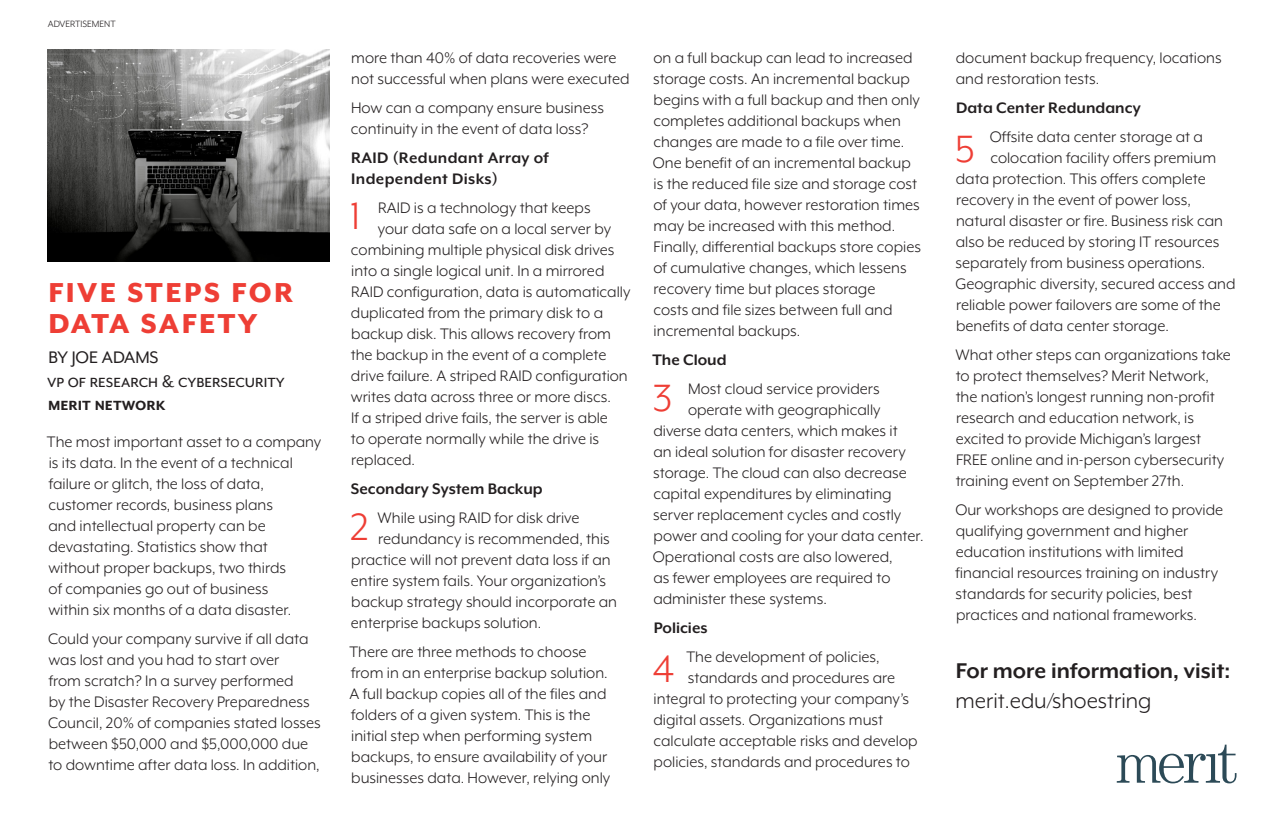
<style>
.page{position:relative;width:1286px;height:832px;background:#fff}
.page>*{position:absolute;margin:0;border:0;box-sizing:border-box;transform-origin:0 0}
.t1{font:43.75px "Mr Eaves XL Mod OT";color:#ee3e35}
.t2{font:800 31.5px "Mr Eaves XL Mod OT";letter-spacing:.08em;color:#ee3e35}
.t3{font:700 24.5px/29.4px "Mr Eaves XL Mod OT";color:#231f20}
.t4{font:19.25px/23.1px "Mr Eaves XL Mod OT";color:#231f20}
.t5{font:17.5px/21px "Mr Eaves XL Mod OT";color:#231f20}
.t6{font:700 17.5px "Mr Eaves XL Mod OT";color:#231f20}
.t7{font:700 17.5px/21px "Mr Eaves XL Mod OT";letter-spacing:.02em;color:#231f20}
.t8{font:10.5px "Mr Eaves XL Mod OT";color:#231f20}
.s1{font-weight:700}
.s2{font-weight:400}
</style>
<div class="page">
<svg style="left:1117px;top:744px;width:119px;height:39px"></svg>
<img style="left:48px;top:49px;width:281px;height:213px">
<p class="t8" style="left:48px;top:19px;width:69px">ADVERTISEMENT</p>
<p class="t2" style="left:48px;top:276px;width:246px">FIVE STEPS FOR</p>
<p class="t2" style="left:48px;top:308px;width:211px">DATA SAFETY</p>
<p class="t4" style="left:47px;top:346px;width:239px">BY JOE ADAMS<br>vp of research &amp; cybersecurity <span class="s1">merit network</span></p>
<p class="t5" style="left:47px;top:431px;width:276px">The most important asset to a company is its data. In the event of a technical failure or glitch, the loss of data, customer records, business plans<br>and intellectual property can be devastating. Statistics show that without proper backups, two thirds<br>of companies go out of business<br>within six months of a data disaster.</p>
<p class="t5" style="left:48px;top:628px;width:274px">Could your company survive if all data was lost and you had to start over<br>from scratch? In a survey performed<br>by the Disaster Recovery Preparedness Council, 20% of companies stated losses between $50,000 and $5,000,000 due to downtime after data loss. In addition,</p>
<p class="t5" style="left:351px;top:47px;width:280px">more than 40% of data recoveries were not successful when plans were executed</p>
<p class="t5" style="left:351px;top:97px;width:255px">How can a company ensure business continuity in the event of data loss?</p>
<p class="t7" style="left:351px;top:147px;width:199px">RAID (Redundant Array of<br>Independent Disks)</p>
<p class="t5" style="left:378px;top:197px;width:214px">RAID is a technology that keeps</p>
<p class="t5" style="left:378px;top:218px;width:235px">your data safe on a local server by</p>
<p class="t5" style="left:351px;top:239px;width:265px">combining multiple physical disk drives</p>
<p class="t5" style="left:351px;top:260px;width:255px">into a single logical unit. In a mirrored</p>
<p class="t5" style="left:351px;top:281px;width:281px">RAID configuration, data is automatically</p>
<p class="t5" style="left:351px;top:302px;width:254px">duplicated from the primary disk to a</p>
<p class="t5" style="left:351px;top:323px;width:261px">backup disk. This allows recovery from</p>
<p class="t5" style="left:351px;top:344px;width:257px">the backup in the event of a complete</p>
<p class="t5" style="left:351px;top:365px;width:278px">drive failure. A striped RAID configuration</p>
<p class="t5" style="left:351px;top:386px;width:261px">writes data across three or more discs.</p>
<p class="t5" style="left:351px;top:407px;width:258px">If a striped drive fails, the server is able</p>
<p class="t5" style="left:351px;top:428px;width:250px">to operate normally while the drive is</p>
<p class="t5" style="left:351px;top:449px;width:65px">replaced.</p>
<p class="t6" style="left:351px;top:479px;width:193px">Secondary System Backup</p>
<p class="t5" style="left:378px;top:507px;width:203px">While using RAID for disk drive</p>
<p class="t5" style="left:378px;top:528px;width:233px">redundancy is recommended, this</p>
<p class="t5" style="left:351px;top:549px;width:261px">practice will not prevent data loss if an</p>
<p class="t5" style="left:351px;top:570px;width:257px">entire system fails. Your organization’s</p>
<p class="t5" style="left:351px;top:591px;width:267px">backup strategy should incorporate an</p>
<p class="t5" style="left:351px;top:612px;width:192px">enterprise backups solution.</p>
<p class="t5" style="left:349px;top:640px;width:262px">There are three methods to choose from in an enterprise backup solution.<br>A full backup copies all of the files and folders of a given system. This is the initial step when performing system backups, to ensure availability of your businesses data. However, relying only</p>
<p class="t1" style="left:350px;top:194px;width:12px">1</p>
<p class="t1" style="left:350px;top:504px;width:20px">2</p>
<p class="t5" style="left:653px;top:47px;width:270px">on a full backup can lead to increased storage costs. An incremental backup begins with a full backup and then only completes additional backups when changes are made to a file over time.<br>One benefit of an incremental backup is the reduced file size and storage cost of your data, however restoration times may be increased with this method.<br>Finally, differential backups store copies of cumulative changes, which lessens recovery time but places storage<br>costs and file sizes between full and incremental backups.</p>
<p class="t6" style="left:652px;top:351px;width:76px">The Cloud</p>
<p class="t5" style="left:688px;top:378px;width:193px">Most cloud service providers</p>
<p class="t5" style="left:688px;top:399px;width:194px">operate with geographically</p>
<p class="t5" style="left:653px;top:420px;width:246px">diverse data centers, which makes it</p>
<p class="t5" style="left:653px;top:441px;width:254px">an ideal solution for disaster recovery</p>
<p class="t5" style="left:653px;top:462px;width:255px">storage. The cloud can also decrease</p>
<p class="t5" style="left:653px;top:483px;width:240px">capital expenditures by eliminating</p>
<p class="t5" style="left:653px;top:504px;width:250px">server replacement cycles and costly</p>
<p class="t5" style="left:654px;top:525px;width:271px">power and cooling for your data center.</p>
<p class="t5" style="left:653px;top:546px;width:241px">Operational costs are also lowered,</p>
<p class="t5" style="left:653px;top:567px;width:239px">as fewer employees are required to</p>
<p class="t5" style="left:653px;top:588px;width:175px">administer these systems.</p>
<p class="t6" style="left:654px;top:619px;width:55px">Policies</p>
<p class="t5" style="left:686px;top:646px;width:195px">The development of policies,</p>
<p class="t5" style="left:688px;top:667px;width:209px">standards and procedures are</p>
<p class="t5" style="left:654px;top:688px;width:257px">integral to protecting your company’s</p>
<p class="t5" style="left:653px;top:709px;width:231px">digital assets. Organizations must</p>
<p class="t5" style="left:653px;top:730px;width:266px">calculate acceptable risks and develop</p>
<p class="t5" style="left:654px;top:751px;width:258px">policies, standards and procedures to</p>
<p class="t1" style="left:653px;top:376px;width:21px">3</p>
<p class="t1" style="left:653px;top:646px;width:23px">4</p>
<p class="t5" style="left:956px;top:47px;width:267px">document backup frequency, locations and restoration tests.</p>
<p class="t6" style="left:956px;top:99px;width:186px">Data Center Redundancy</p>
<p class="t5" style="left:990px;top:126px;width:215px">Offsite data center storage at a</p>
<p class="t5" style="left:990px;top:147px;width:227px">colocation facility offers premium</p>
<p class="t5" style="left:956px;top:168px;width:252px">data protection. This offers complete</p>
<p class="t5" style="left:956px;top:189px;width:236px">recovery in the event of power loss,</p>
<p class="t5" style="left:956px;top:210px;width:269px">natural disaster or fire. Business risk can</p>
<p class="t5" style="left:956px;top:231px;width:265px">also be reduced by storing IT resources</p>
<p class="t5" style="left:956px;top:252px;width:251px">separately from business operations.</p>
<p class="t5" style="left:955px;top:273px;width:282px">Geographic diversity, secured access and</p>
<p class="t5" style="left:956px;top:294px;width:266px">reliable power failovers are some of the</p>
<p class="t5" style="left:956px;top:315px;width:214px">benefits of data center storage.</p>
<p class="t5" style="left:955px;top:344px;width:277px">What other steps can organizations take to protect themselves? Merit Network, the nation’s longest running non-profit research and education network, is excited to provide Michigan’s largest FREE online and in-person cybersecurity training event on September 27th.</p>
<p class="t5" style="left:955px;top:499px;width:269px">Our workshops are designed to provide qualifying government and higher education institutions with limited financial resources training on industry standards for security policies, best practices and national frameworks.</p>
<p class="t3" style="left:956px;top:656px;width:276px">For more information, visit: <span class="s2">merit.edu/shoestring</span></p>
<p class="t1" style="left:955px;top:127px;width:21px">5</p>
</div>
